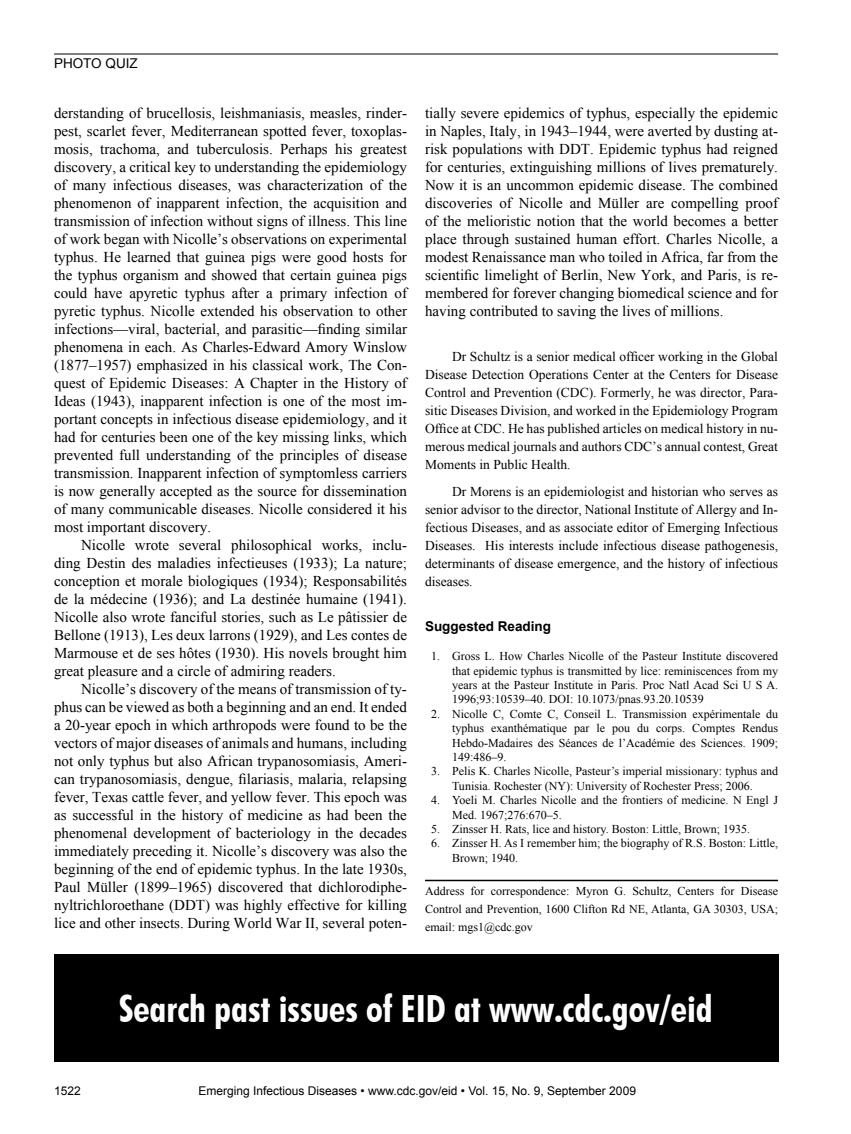
<style>
.page{position:relative;width:851px;height:1134px;background:#fff}
.page>*{position:absolute;margin:0;border:0;box-sizing:border-box;transform-origin:0 0}
.t1{font:700 condensed 37.5px "Futura BT";color:#fff}
.t2{font:15px/18px "Times New Roman";color:#000;text-align:justify}
.t3{font:13.5px/18px "Times New Roman";color:#000;text-align:justify}
.t4{font:700 13.5px "Arial";color:#000}
.t5{font:13.5px "Arial";color:#000}
.t6{font:12px/14.4px "Times New Roman";color:#000;text-align:justify}
.t7{font:12px "Arial";color:#000}
</style>
<div class="page">
<hr style="left:54px;top:54px;width:724px;height:1px;background:#000">
<hr style="left:425px;top:880px;width:353px;height:1px;background:#000">
<div style="left:54px;top:954px;width:724px;height:107px;background:#000"></div>
<p class="t5" style="left:54px;top:55px;width:85px">PHOTO QUIZ</p>
<p class="t2" style="left:54px;top:104px;width:354px">derstanding of brucellosis, leishmaniasis, measles, rinder-</p>
<p class="t2" style="left:54px;top:122px;width:354px">pest, scarlet fever, Mediterranean spotted fever, toxoplas-</p>
<p class="t2" style="left:54px;top:140px;width:354px">mosis, trachoma, and tuberculosis. Perhaps his greatest</p>
<p class="t2" style="left:54px;top:158px;width:354px">discovery, a critical key to understanding the epidemiology</p>
<p class="t2" style="left:54px;top:176px;width:354px">of many infectious diseases, was characterization of the</p>
<p class="t2" style="left:54px;top:194px;width:354px">phenomenon of inapparent infection, the acquisition and</p>
<p class="t2" style="left:54px;top:212px;width:354px">transmission of infection without signs of illness. This line</p>
<p class="t2" style="left:54px;top:230px;width:354px">of work began with Nicolle’s observations on experimental</p>
<p class="t2" style="left:54px;top:248px;width:354px">typhus. He learned that guinea pigs were good hosts for</p>
<p class="t2" style="left:54px;top:266px;width:354px">the typhus organism and showed that certain guinea pigs</p>
<p class="t2" style="left:54px;top:284px;width:354px">could have apyretic typhus after a primary infection of</p>
<p class="t2" style="left:54px;top:302px;width:354px">pyretic typhus. Nicolle extended his observation to other</p>
<p class="t2" style="left:54px;top:320px;width:354px">infections—viral, bacterial, and parasitic—finding similar</p>
<p class="t2" style="left:54px;top:338px;width:354px">phenomena in each. As Charles-Edward Amory Winslow</p>
<p class="t2" style="left:54px;top:356px;width:354px">(1877–1957) emphasized in his classical work, The Con-</p>
<p class="t2" style="left:54px;top:374px;width:354px">quest of Epidemic Diseases: A Chapter in the History of</p>
<p class="t2" style="left:54px;top:392px;width:354px">Ideas (1943), inapparent infection is one of the most im-</p>
<p class="t2" style="left:54px;top:410px;width:354px">portant concepts in infectious disease epidemiology, and it</p>
<p class="t2" style="left:54px;top:428px;width:354px">had for centuries been one of the key missing links, which</p>
<p class="t2" style="left:54px;top:446px;width:354px">prevented full understanding of the principles of disease</p>
<p class="t2" style="left:54px;top:464px;width:354px">transmission. Inapparent infection of symptomless carriers</p>
<p class="t2" style="left:54px;top:482px;width:354px">is now generally accepted as the source for dissemination</p>
<p class="t2" style="left:54px;top:500px;width:354px">of many communicable diseases. Nicolle considered it his</p>
<p class="t2" style="left:54px;top:518px;width:159px">most important discovery.</p>
<p class="t2" style="left:81px;top:536px;width:327px">Nicolle wrote several philosophical works, inclu-</p>
<p class="t2" style="left:54px;top:554px;width:354px">ding Destin des maladies infectieuses (1933); La nature;</p>
<p class="t2" style="left:54px;top:572px;width:354px">conception et morale biologiques (1934); Responsabilités</p>
<p class="t2" style="left:54px;top:590px;width:354px">de la médecine (1936); and La destinée humaine (1941).</p>
<p class="t2" style="left:54px;top:608px;width:354px">Nicolle also wrote fanciful stories, such as Le pâtissier de</p>
<p class="t2" style="left:54px;top:626px;width:354px">Bellone (1913), Les deux larrons (1929), and Les contes de</p>
<p class="t2" style="left:54px;top:644px;width:354px">Marmouse et de ses hôtes (1930). His novels brought him</p>
<p class="t2" style="left:54px;top:662px;width:283px">great pleasure and a circle of admiring readers.</p>
<p class="t2" style="left:81px;top:680px;width:327px">Nicolle’s discovery of the means of transmission of ty-</p>
<p class="t2" style="left:54px;top:698px;width:354px">phus can be viewed as both a beginning and an end. It ended</p>
<p class="t2" style="left:54px;top:716px;width:354px">a 20-year epoch in which arthropods were found to be the</p>
<p class="t2" style="left:54px;top:734px;width:354px">vectors of major diseases of animals and humans, including</p>
<p class="t2" style="left:54px;top:752px;width:354px">not only typhus but also African trypanosomiasis, Ameri-</p>
<p class="t2" style="left:54px;top:770px;width:354px">can trypanosomiasis, dengue, filariasis, malaria, relapsing</p>
<p class="t2" style="left:54px;top:788px;width:354px">fever, Texas cattle fever, and yellow fever. This epoch was</p>
<p class="t2" style="left:54px;top:806px;width:354px">as successful in the history of medicine as had been the</p>
<p class="t2" style="left:54px;top:824px;width:354px">phenomenal development of bacteriology in the decades</p>
<p class="t2" style="left:54px;top:842px;width:354px">immediately preceding it. Nicolle’s discovery was also the</p>
<p class="t2" style="left:54px;top:860px;width:354px">beginning of the end of epidemic typhus. In the late 1930s,</p>
<p class="t2" style="left:54px;top:878px;width:354px">Paul Müller (1899–1965) discovered that dichlorodiphe-</p>
<p class="t2" style="left:54px;top:896px;width:354px">nyltrichloroethane (DDT) was highly effective for killing</p>
<p class="t2" style="left:54px;top:914px;width:354px">lice and other insects. During World War II, several poten-</p>
<p class="t2" style="left:425px;top:104px;width:354px">tially severe epidemics of typhus, especially the epidemic in Naples, Italy, in 1943–1944, were averted by dusting at&shy;risk populations with DDT. Epidemic typhus had reigned for centuries, extinguishing millions of lives prematurely.<br>Now it is an uncommon epidemic disease. The combined discoveries of Nicolle and Müller are compelling proof of the melioristic notion that the world becomes a better place through sustained human effort. Charles Nicolle, a modest Renaissance man who toiled in Africa, far from the scientific limelight of Berlin, New York, and Paris, is re&shy;membered for forever changing biomedical science and for having contributed to saving the lives of millions.</p>
<p class="t3" style="left:425px;top:348px;width:354px;text-indent:27px">Dr Schultz is a senior medical officer working in the Global Disease Detection Operations Center at the Centers for Disease Control and Prevention (CDC). Formerly, he was director, Para&shy;sitic Diseases Division, and worked in the Epidemiology Program Office at CDC. He has published articles on medical history in nu&shy;merous medical journals and authors CDC’s annual contest, Great Moments in Public Health.</p>
<p class="t3" style="left:425px;top:483px;width:354px;text-indent:27px">Dr Morens is an epidemiologist and historian who serves as senior advisor to the director, National Institute of Allergy and In&shy;fectious Diseases, and as associate editor of Emerging Infectious Diseases. His interests include infectious disease pathogenesis, determinants of disease emergence, and the history of infectious diseases.</p>
<p class="t4" style="left:425px;top:618px;width:128px">Suggested Reading</p>
<p class="t6" style="left:452px;top:649px;width:327px;text-indent:-21px">1. Gross L. How Charles Nicolle of the Pasteur Institute discovered that epidemic typhus is transmitted by lice: reminiscences from my years at the Pasteur Institute in Paris. Proc Natl Acad Sci U S A.<br>1996;93:10539–40. DOI: 10.1073/pnas.93.20.10539</p>
<p class="t6" style="left:452px;top:706px;width:327px;text-indent:-21px">2. Nicolle C, Comte C, Conseil L. Transmission expérimentale du typhus exanthématique par le pou du corps. Comptes Rendus Hebdo-Madaires des Séances de l’Académie des Sciences. 1909; 149:486–9.</p>
<p class="t6" style="left:431px;top:764px;width:348px;text-align:center">3. Pelis K. Charles Nicolle, Pasteur’s imperial missionary: typhus and<br>Tunisia. Rochester (NY): University of Rochester Press; 2006.</p>
<p class="t6" style="left:452px;top:793px;width:327px;text-indent:-21px">4. Yoeli M. Charles Nicolle and the frontiers of medicine. N Engl J<br>Med. 1967;276:670–5.</p>
<p class="t6" style="left:431px;top:822px;width:320px">5. Zinsser H. Rats, lice and history. Boston: Little, Brown; 1935.</p>
<p class="t6" style="left:452px;top:836px;width:327px;text-indent:-21px">6. Zinsser H. As I remember him; the biography of R.S. Boston: Little,<br>Brown; 1940.</p>
<p class="t6" style="left:425px;top:882px;width:354px;line-height:18px">Address for correspondence: Myron G. Schultz, Centers for Disease Control and Prevention, 1600 Clifton Rd NE, Atlanta, GA 30303, USA; email: mgs1@cdc.gov</p>
<p class="t1" style="left:119px;top:986px;width:595px">Search past issues of EID at www.cdc.gov/eid</p>
<p class="t7" style="left:54px;top:1083px;width:28px">1522</p>
<p class="t7" style="left:198px;top:1083px;width:439px">Emerging Infectious Diseases • www.cdc.gov/eid • Vol. 15, No. 9, September 2009</p>
</div>
